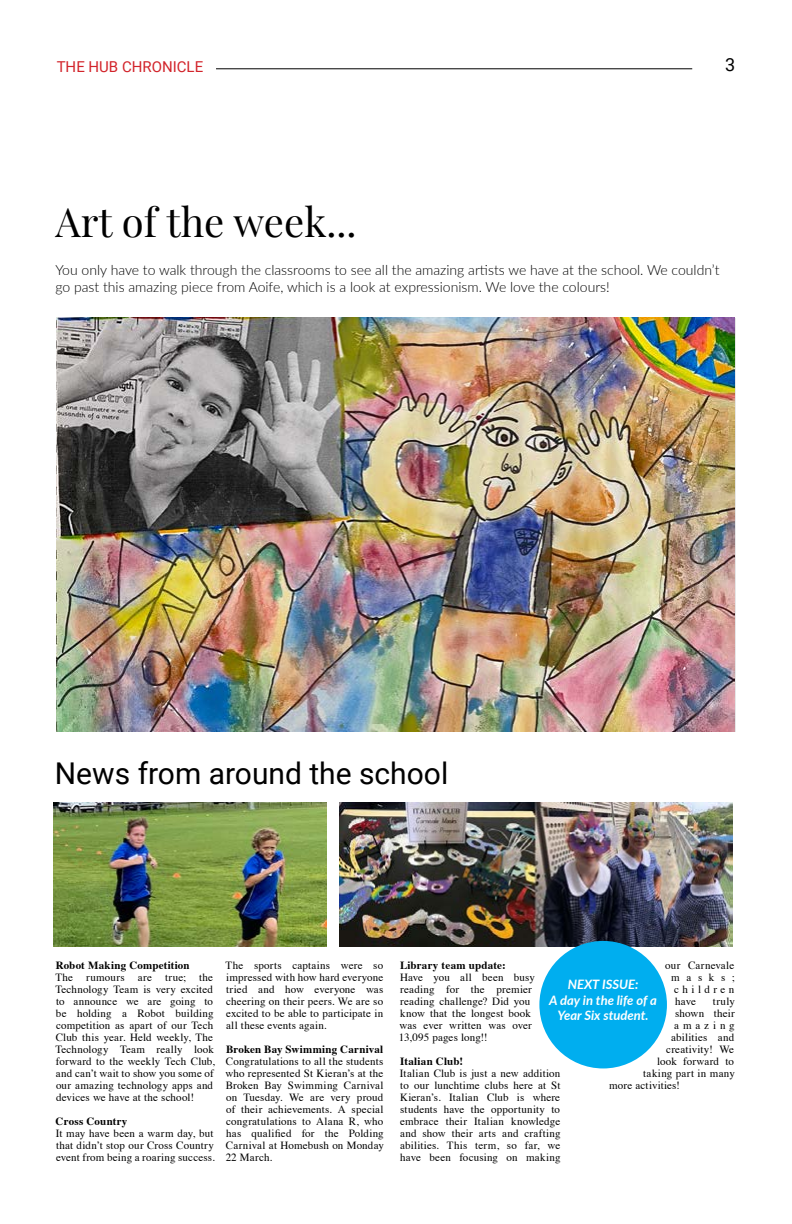
<style>
.page{position:relative;width:792px;height:1224px;background:#fff}
.page>*{position:absolute;margin:0;border:0;box-sizing:border-box;transform-origin:0 0}
.t1{font:40px "Playfair Display";color:#000}
.t2{font:30px "Roboto";color:#000}
.t3{font:18px "Roboto";color:#000}
.t4{font:15px "Roboto";color:#d2232a}
.t5{font:300 14px/16.8px "Lato";color:#000}
.t6{font:italic 700 13px/15.6px "Lato";color:#fff;text-align:center}
.t7{font:11px/12px "Times";letter-spacing:.015em;color:#000}
.t8{font:700 11px "Times";letter-spacing:.015em;color:#000}
.t9{font:11px "Times";letter-spacing:.31em;color:#000}
.t10{font:11px "Times";letter-spacing:.355em;color:#000}
</style>
<div class="page">
<img style="left:57px;top:318px;width:677px;height:414px">
<img style="left:54px;top:803px;width:273px;height:144px">
<img style="left:339px;top:803px;width:393px;height:144px">
<div style="left:539px;top:941px;width:128px;height:127px;background:#00aeef;border-radius:50%"></div>
<hr style="left:216px;top:68px;width:476px;height:1px;background:#000">
<h3 class="t4" style="left:57px;top:57px;width:148px">THE HUB CHRONICLE</h3>
<h3 class="t3" style="left:725px;top:52px;width:12px">3</h3>
<h1 class="t1" style="left:56px;top:190px;width:303px">Art of the week...</h1>
<p class="t5" style="left:55px;top:261px;width:666px">You only have to walk through the classrooms to see all the amazing artists we have at the school. We couldn’t go past this amazing piece from Aoife, which is a look at expressionism. We love the colours!</p>
<h2 class="t2" style="left:55px;top:752px;width:395px">News from around the school</h2>
<p class="t8" style="left:56px;top:954px;width:135px">Robot Making Competition</p>
<p class="t7" style="left:55px;top:970px;width:161px">The rumours are true; the<br>Technology Team is very excited to announce we are going to be holding a Robot building competition as apart of our Tech<br>Club this year. Held weekly, The<br>Technology Team really look forward to the weekly Tech Club, and can’t wait to show you some of our amazing technology apps and devices we have at the school!</p>
<p class="t8" style="left:56px;top:1110px;width:73px">Cross Country</p>
<p class="t7" style="left:56px;top:1126px;width:161px">It may have been a warm day, but that didn’t stop our Cross Country event from being a roaring success.</p>
<p class="t7" style="left:226px;top:958px;width:159px;text-align:justify">The sports captains were so impressed with how hard everyone tried and how everyone was cheering on their peers. We are so excited to be able to participate in all these events again.</p>
<p class="t8" style="left:226px;top:1038px;width:159px">Broken Bay Swimming Carnival</p>
<p class="t7" style="left:226px;top:1054px;width:160px;text-align:justify">Congratulations to all the students who represented St Kieran’s at the Broken Bay Swimming Carnival on Tuesday. We are very proud of their achievements. A special congratulations to Alana R, who has qualified for the Polding Carnival at Homebush on Monday 22 March.</p>
<p class="t8" style="left:400px;top:954px;width:107px">Library team update:</p>
<p class="t7" style="left:399px;top:970px;width:138px">Have you all been busy reading for the premier reading challenge? Did you know that the longest book was ever written was over<br>13,095 pages long!!</p>
<p class="t8" style="left:400px;top:1050px;width:65px">Italian Club!</p>
<p class="t7" style="left:400px;top:1066px;width:162px;text-align:justify">Italian Club is just a new addition to our lunchtime clubs here at St Kieran’s. Italian Club is where students have the opportunity to embrace their Italian knowledge and show their arts and crafting abilities. This term, so far, we have been focusing on making</p>
<p class="t7" style="left:665px;top:958px;width:70px">our Carnevale</p>
<p class="t7" style="left:671px;top:970px;width:65px">masks;</p>
<p class="t9" style="left:674px;top:979px;width:61px">children</p>
<p class="t7" style="left:675px;top:994px;width:22px">have</p>
<p class="t7" style="left:713px;top:994px;width:23px">truly</p>
<p class="t7" style="left:675px;top:1006px;width:61px">shown their</p>
<p class="t10" style="left:674px;top:1015px;width:62px">amazing</p>
<p class="t7" style="left:671px;top:1030px;width:65px">abilities and</p>
<p class="t7" style="left:666px;top:1042px;width:69px">creativity! We</p>
<p class="t7" style="left:657px;top:1054px;width:79px">look forward to</p>
<p class="t7" style="left:643px;top:1066px;width:93px">taking part in many</p>
<p class="t7" style="left:609px;top:1078px;width:72px">more activities!</p>
<p class="t6" style="left:549px;top:976px;width:109px">NEXT ISSUE:<br>A day in the life of a<br>Year Six student.</p>
</div>
